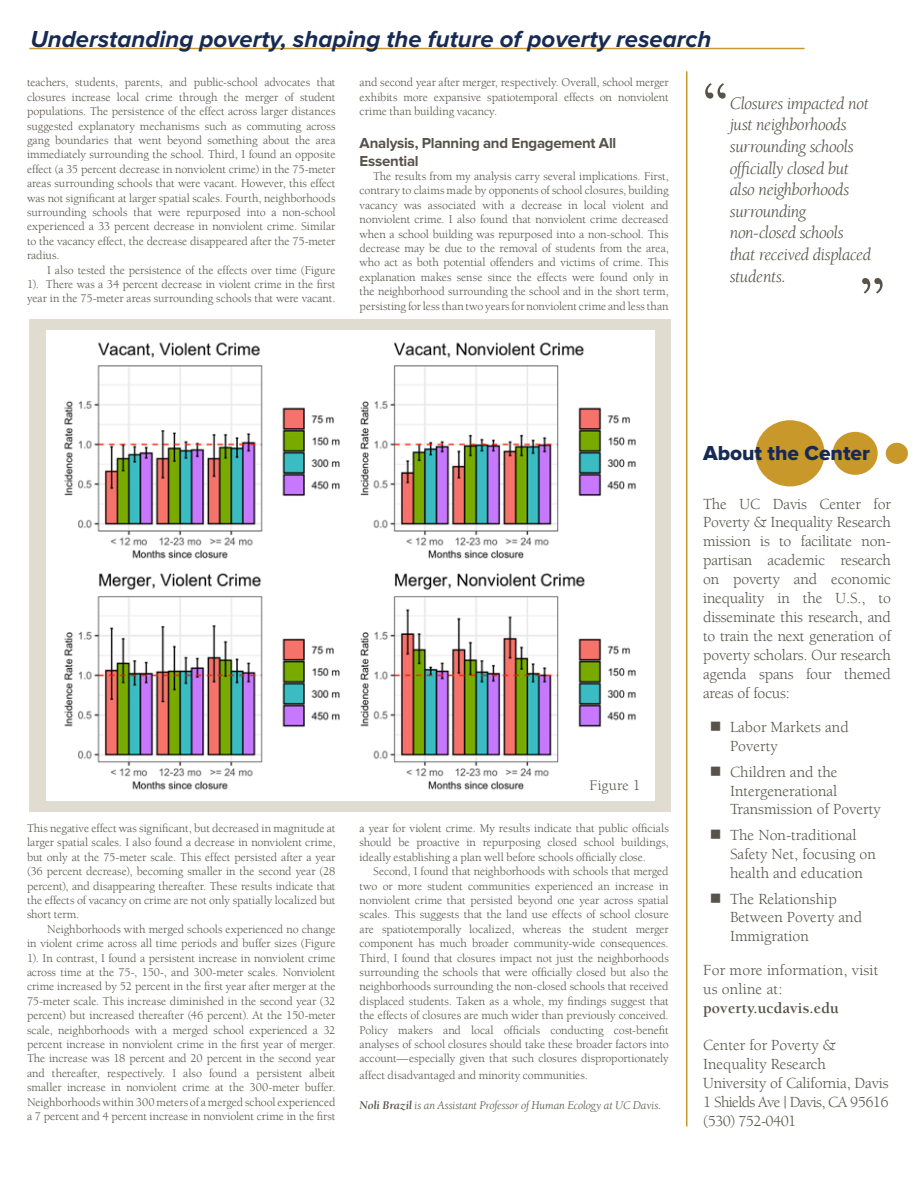
<style>
.page{position:relative;width:918px;height:1188px;background:#fff}
.page>*{position:absolute;margin:0;border:0;box-sizing:border-box;transform-origin:0 0}
.body_text__no_indent{font:700 61.5px "Berkeley UC Davis";color:#57534a}
.body_text__no_indent-2{font:italic 700 24px "Proxima Nova";color:#172a53}
.subhead{font:21px "Proxima Nova Extrabld";color:#172a53}
.body_text__indent{font:italic 18px/21.6px "Berkeley UC Davis";letter-spacing:-.025em;color:#57534a}
.sidebar_futura_text{font:15.75px/18.9px "Berkeley UC Davis";color:#57534a}
.sidebar_futura_text-2{font:15.75px "Berkeley UC Davis";letter-spacing:-.04em;color:#57534a}
.body_text__no_indent-3{font:700 15px/18px "Proxima Nova";letter-spacing:-.015em;color:#57534a}
.body_text__no_indent-4{font:15px "Berkeley UC Davis";letter-spacing:.005em;color:#57534a}
.body_text__no_indent-5{font:12px/14.4px "Berkeley UC Davis";letter-spacing:-.005em;color:#57534a;text-align:justify}
.body_text__no_indent-6{font:italic 12px "Berkeley UC Davis";letter-spacing:-.01em;color:#57534a}
.s1{font-weight:700}
</style>
<div class="page">
<div style="left:755px;top:420px;width:70px;height:66px;background:#c8982b;border-radius:50%"></div>
<div style="left:833px;top:432px;width:45px;height:43px;background:#c8982b;border-radius:50%"></div>
<div style="left:886px;top:443px;width:22px;height:21px;background:#c8982b;border-radius:50%"></div>
<hr style="left:29px;top:48px;width:776px;height:1px;background:#c8982b">
<hr style="left:686px;top:71px;width:1px;height:1055px;background:#c8982b">
<div style="left:29px;top:320px;width:641px;height:492px;background:#e0ddd0"></div>
<img style="left:46px;top:330px;width:608px;height:470px">
<p class="body_text__no_indent-2" style="left:30px;top:25px;width:682px">Understanding poverty, shaping the future of poverty research</p>
<p class="body_text__no_indent-5" style="left:27px;top:75px;width:310px">teachers, students, parents, and public-school advocates that closures increase local crime through the merger of student populations. The persistence of the effect across larger distances suggested explanatory mechanisms such as commuting across gang boundaries that went beyond something about the area immediately surrounding the school. Third, I found an opposite effect (a 35 percent decrease in nonviolent crime) in the 75-meter areas surrounding schools that were vacant. However, this effect was not significant at larger spatial scales. Fourth, neighborhoods surrounding schools that were repurposed into a non-school experienced a 33 percent decrease in nonviolent crime. Similar to the vacancy effect, the decrease disappeared after the 75-meter radius.</p>
<p class="body_text__no_indent-5" style="left:27px;top:262px;width:310px;text-indent:20px">I also tested the persistence of the effects over time (Figure 1). There was a 34 percent decrease in violent crime in the first year in the 75-meter areas surrounding schools that were vacant.</p>
<p class="body_text__no_indent-5" style="left:360px;top:75px;width:311px">and second year after merger, respectively. Overall, school merger exhibits more expansive spatiotemporal effects on nonviolent crime than building vacancy.</p>
<p class="body_text__no_indent-3" style="left:360px;top:134px;width:258px">Analysis, Planning and Engagement All<br>Essential</p>
<p class="body_text__no_indent-5" style="left:360px;top:169px;width:311px;text-indent:14px">The results from my analysis carry several implications. First, contrary to claims made by opponents of school closures, building vacancy was associated with a decrease in local violent and nonviolent crime. I also found that nonviolent crime decreased when a school building was repurposed into a non-school. This decrease may be due to the removal of students from the area, who act as both potential offenders and victims of crime. This explanation makes sense since the effects were found only in the neighborhood surrounding the school and in the short term, persisting for less than two years for nonviolent crime and less than</p>
<p class="body_text__no_indent" style="left:702px;top:67px;width:29px">“</p>
<p class="body_text__indent" style="left:730px;top:92px;width:143px">Closures impacted not just neighborhoods surrounding schools officially closed but also neighborhoods surrounding non-closed schools that received displaced students.</p>
<p class="body_text__no_indent" style="left:859px;top:262px;width:29px">”</p>
<p class="body_text__no_indent-5" style="left:27px;top:821px;width:310px">This negative effect was significant, but decreased in magnitude at larger spatial scales. I also found a decrease in nonviolent crime, but only at the 75-meter scale. This effect persisted after a year (36 percent decrease), becoming smaller in the second year (28 percent), and disappearing thereafter. These results indicate that the effects of vacancy on crime are not only spatially localized but short term.</p>
<p class="body_text__no_indent-5" style="left:27px;top:922px;width:310px;text-indent:20px">Neighborhoods with merged schools experienced no change in violent crime across all time periods and buffer sizes (Figure 1). In contrast, I found a persistent increase in nonviolent crime across time at the 75-, 150-, and 300-meter scales. Nonviolent crime increased by 52 percent in the first year after merger at the 75-meter scale. This increase diminished in the second year (32 percent) but increased thereafter (46 percent). At the 150-meter scale, neighborhoods with a merged school experienced a 32 percent increase in nonviolent crime in the first year of merger.<br>The increase was 18 percent and 20 percent in the second year and thereafter, respectively. I also found a persistent albeit smaller increase in nonviolent crime at the 300-meter buffer.<br>Neighborhoods within 300 meters of a merged school experienced a 7 percent and 4 percent increase in nonviolent crime in the first</p>
<p class="body_text__no_indent-4" style="left:590px;top:776px;width:53px">Figure 1</p>
<p class="body_text__no_indent-5" style="left:360px;top:821px;width:311px">a year for violent crime. My results indicate that public officials should be proactive in repurposing closed school buildings, ideally establishing a plan well before schools officially close.</p>
<p class="body_text__no_indent-5" style="left:360px;top:864px;width:311px;text-indent:14px">Second, I found that neighborhoods with schools that merged two or more student communities experienced an increase in nonviolent crime that persisted beyond one year across spatial scales. This suggests that the land use effects of school closure are spatiotemporally localized, whereas the student merger component has much broader community-wide consequences.<br>Third, I found that closures impact not just the neighborhoods surrounding the schools that were officially closed but also the neighborhoods surrounding the non-closed schools that received displaced students. Taken as a whole, my findings suggest that the effects of closures are much wider than previously conceived.<br>Policy makers and local officials conducting cost-benefit analyses of school closures should take these broader factors into account—especially given that such closures disproportionately</p>
<p class="body_text__no_indent-5" style="left:360px;top:1068px;width:230px">affect disadvantaged and minority communities.</p>
<p class="body_text__no_indent-6" style="left:360px;top:1098px;width:303px"><span class="s1">Noli Brazil</span> is an Assistant Professor of Human Ecology at UC Davis.</p>
<p class="subhead" style="left:703px;top:441px;width:168px">About the Center</p>
<p class="sidebar_futura_text" style="left:703px;top:494px;width:189px;text-align:justify">The UC Davis Center for Poverty &amp; Inequality Research mission is to facilitate non&shy;partisan academic research on poverty and economic inequality in the U.S., to disseminate this research, and to train the next generation of poverty scholars. Our research agenda spans four themed areas of focus:</p>
<p class="sidebar_futura_text" style="left:730px;top:717px;width:120px;text-indent:-20px">■ Labor Markets and<br>Poverty</p>
<p class="sidebar_futura_text" style="left:730px;top:762px;width:152px;text-indent:-20px">■ Children and the<br>Intergenerational<br>Transmission of Poverty</p>
<p class="sidebar_futura_text" style="left:730px;top:825px;width:147px;text-indent:-20px">■ The Non-traditional<br>Safety Net, focusing on health and education</p>
<p class="sidebar_futura_text" style="left:730px;top:889px;width:134px;text-indent:-20px">■ The Relationship<br>Between Poverty and<br>Immigration</p>
<p class="sidebar_futura_text" style="left:703px;top:961px;width:177px">For more information, visit us online at: <span class="s1">poverty.ucdavis.edu</span></p>
<p class="sidebar_futura_text" style="left:703px;top:1035px;width:134px">Center for Poverty &amp;<br>Inequality Research</p>
<p class="sidebar_futura_text" style="left:703px;top:1073px;width:187px">University of California, Davis<br>1 Shields Ave | Davis, CA 95616</p>
<p class="sidebar_futura_text-2" style="left:703px;top:1111px;width:95px">(530) 752-0401</p>
</div>
